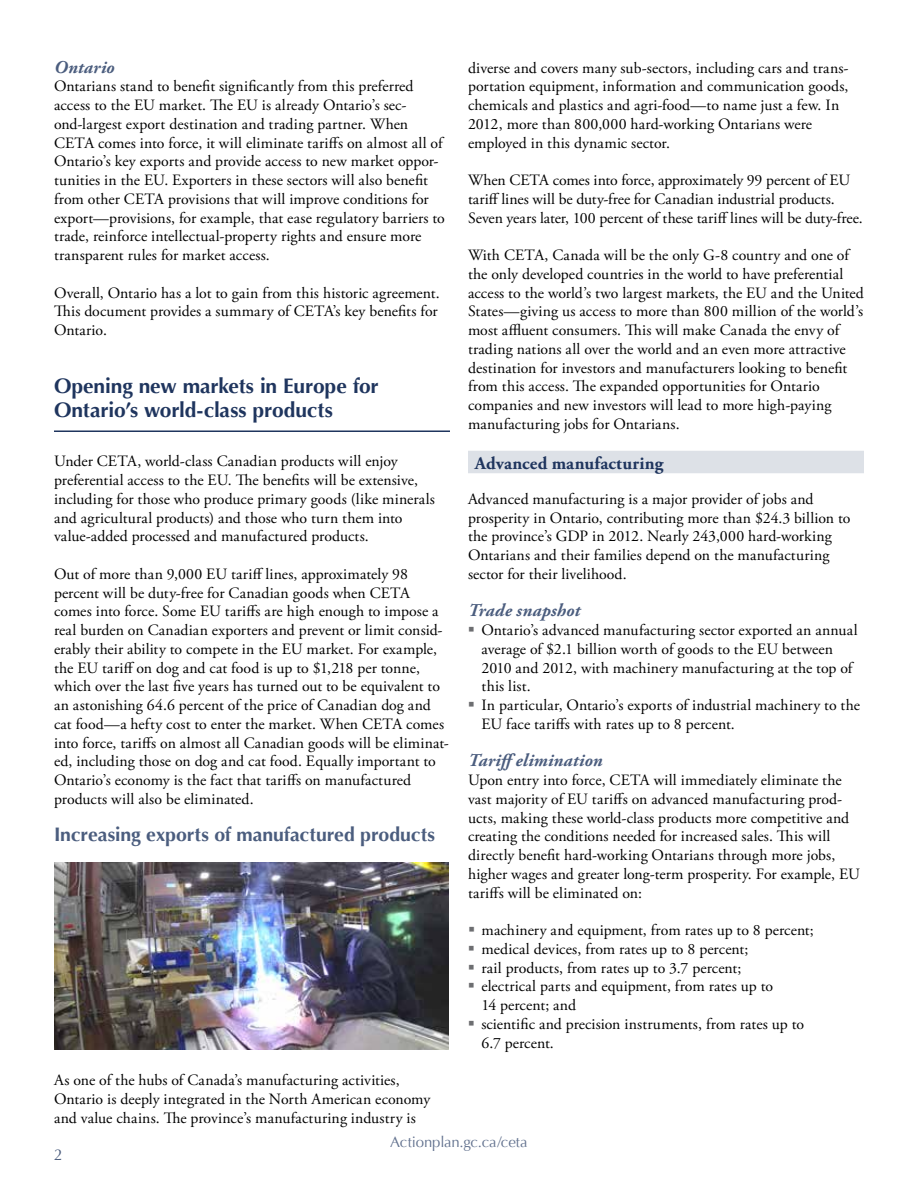
<style>
.page{position:relative;width:918px;height:1188px;background:#fff}
.page>*{position:absolute;margin:0;border:0;box-sizing:border-box;transform-origin:0 0}
.t1{font:700 21px/24px "Optima";letter-spacing:-.005em;color:#1f355e}
.t2{font:700 19.5px "Optima";letter-spacing:-.005em;color:#4b5d7e}
.t3{font:italic 700 18px "Adobe Garamond Pro";letter-spacing:.01em;color:#4b5d7e}
.t4{font:700 18px "Adobe Garamond Pro";letter-spacing:.01em;color:#1f355e}
.t5{font:15.75px/18.8px "Adobe Garamond Pro";letter-spacing:.005em;color:#000}
.t6{font:15.75px "Optima";color:#1f355e}
.t7{font:15px "Optima";letter-spacing:-.005em;color:#1f355e}
.s1{color:#6d6e71}
</style>
<div class="page">
<hr style="left:54px;top:430px;width:396px;height:2px;background:#1f355e">
<div style="left:468px;top:451px;width:396px;height:22px;background:#dde1e7"></div>
<img style="left:54px;top:863px;width:395px;height:186px">
<p class="t3" style="left:54px;top:57px;width:62px">Ontario</p>
<p class="t5" style="left:54px;top:78px;width:392px">Ontarians stand to benefit significantly from this preferred access to the EU market. The EU is already Ontario’s sec&shy;ond-largest export destination and trading partner. When CETA comes into force, it will eliminate tariffs on almost all of Ontario’s key exports and provide access to new market oppor&shy;tunities in the EU. Exporters in these sectors will also benefit from other CETA provisions that will improve conditions for export—provisions, for example, that ease regulatory barriers to trade, reinforce intellectual-property rights and ensure more transparent rules for market access.</p>
<p class="t5" style="left:54px;top:284px;width:387px">Overall, Ontario has a lot to gain from this historic agreement.<br>This document provides a summary of CETA’s key benefits for<br>Ontario.</p>
<h1 class="t1" style="left:54px;top:374px;width:326px">Opening new markets in Europe for<br>Ontario’s world-class products</h1>
<p class="t5" style="left:54px;top:453px;width:382px">Under CETA, world-class Canadian products will enjoy preferential access to the EU. The benefits will be extensive, including for those who produce primary goods (like minerals and agricultural products) and those who turn them into value-added processed and manufactured products.</p>
<p class="t5" style="left:54px;top:565px;width:396px">Out of more than 9,000 EU tariff lines, approximately 98 percent will be duty-free for Canadian goods when CETA comes into force. Some EU tariffs are high enough to impose a real burden on Canadian exporters and prevent or limit consid&shy;erably their ability to compete in the EU market. For example, the EU tariff on dog and cat food is up to $1,218 per tonne, which over the last five years has turned out to be equivalent to an astonishing 64.6 percent of the price of Canadian dog and cat food—a hefty cost to enter the market. When CETA comes into force, tariffs on almost all Canadian goods will be eliminat&shy;ed, including those on dog and cat food. Equally important to Ontario’s economy is the fact that tariffs on manufactured products will also be eliminated.</p>
<p class="t2" style="left:54px;top:824px;width:383px">Increasing exports of manufactured products</p>
<p class="t5" style="left:54px;top:1071px;width:378px">As one of the hubs of Canada’s manufacturing activities,<br>Ontario is deeply integrated in the North American economy and value chains. The province’s manufacturing industry is</p>
<p class="t5" style="left:468px;top:59px;width:382px">diverse and covers many sub-sectors, including cars and trans&shy;portation equipment, information and communication goods, chemicals and plastics and agri-food—to name just a few. In 2012, more than 800,000 hard-working Ontarians were employed in this dynamic sector.</p>
<p class="t5" style="left:468px;top:171px;width:396px">When CETA comes into force, approximately 99 percent of EU tariff lines will be duty-free for Canadian industrial products.<br>Seven years later, 100 percent of these tariff lines will be duty-free.</p>
<p class="t5" style="left:468px;top:246px;width:398px">With CETA, Canada will be the only G-8 country and one of the only developed countries in the world to have preferential access to the world’s two largest markets, the EU and the United States—giving us access to more than 800 million of the world’s most affluent consumers. This will make Canada the envy of trading nations all over the world and an even more attractive destination for investors and manufacturers looking to benefit from this access. The expanded opportunities for Ontario companies and new investors will lead to more high-paying manufacturing jobs for Ontarians.</p>
<p class="t4" style="left:475px;top:453px;width:190px">Advanced manufacturing</p>
<p class="t5" style="left:468px;top:490px;width:384px">Advanced manufacturing is a major provider of jobs and prosperity in Ontario, contributing more than $24.3 billion to the province’s GDP in 2012. Nearly 243,000 hard-working Ontarians and their families depend on the manufacturing sector for their livelihood.</p>
<p class="t3" style="left:468px;top:600px;width:114px">Trade snapshot</p>
<p class="t5" style="left:481px;top:621px;width:378px;text-indent:-13px"><span class="s1">▪</span> Ontario’s advanced manufacturing sector exported an annual average of $2.1 billion worth of goods to the EU between 2010 and 2012, with machinery manufacturing at the top of this list.</p>
<p class="t5" style="left:481px;top:696px;width:380px;text-indent:-13px"><span class="s1">▪</span> In particular, Ontario’s exports of industrial machinery to the<br>EU face tariffs with rates up to 8 percent.</p>
<p class="t3" style="left:468px;top:750px;width:136px">Tariffelimination</p>
<p class="t5" style="left:468px;top:771px;width:394px">Upon entry into force, CETA will immediately eliminate the vast majority of EU tariffs on advanced manufacturing prod&shy;ucts, making these world-class products more competitive and creating the conditions needed for increased sales. This will directly benefit hard-working Ontarians through more jobs, higher wages and greater long-term prosperity. For example, EU tariffs will be eliminated on:</p>
<p class="t5" style="left:468px;top:921px;width:347px"><span class="s1">▪</span> machinery and equipment, from rates up to 8 percent;</p>
<p class="t5" style="left:468px;top:940px;width:282px"><span class="s1">▪</span> medical devices, from rates up to 8 percent;</p>
<p class="t5" style="left:468px;top:959px;width:275px"><span class="s1">▪</span> rail products, from rates up to 3.7 percent;</p>
<p class="t5" style="left:481px;top:978px;width:293px;text-indent:-13px"><span class="s1">▪</span> electrical parts and equipment, from rates up to<br>14 percent; and</p>
<p class="t5" style="left:481px;top:1015px;width:324px;text-indent:-13px"><span class="s1">▪</span> scientific and precision instruments, from rates up to<br>6.7 percent.</p>
<p class="t6" style="left:54px;top:1146px;width:10px">2</p>
<p class="t7" style="left:390px;top:1133px;width:139px">Actionplan.gc.ca/ceta</p>
</div>
